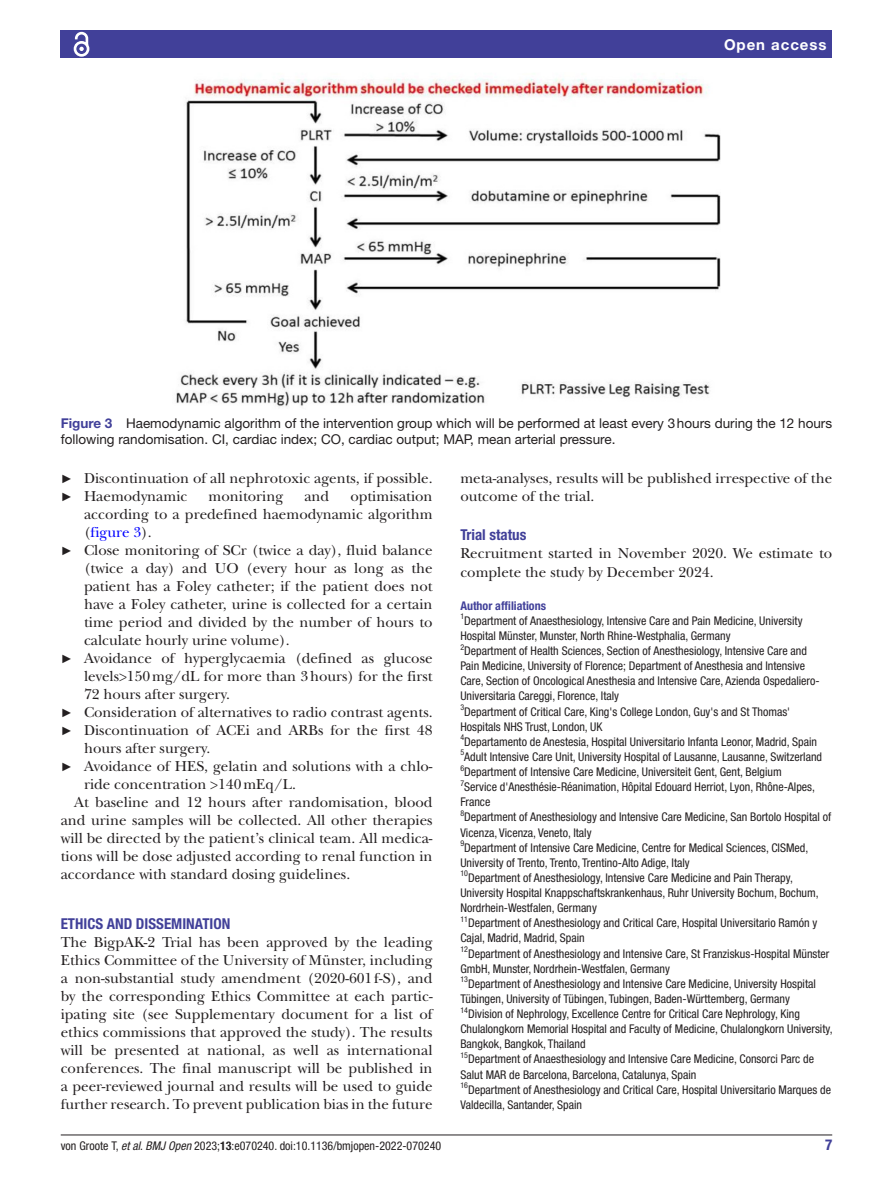
<style>
.page{position:relative;width:893px;height:1191px;background:#fff}
.page>*{position:absolute;margin:0;border:0;box-sizing:border-box;transform-origin:0 0}
.t1{font:15px/18px "New Baskerville";color:#231f20}
.t2{font:700 condensed 15px "Helvetica Neue LT Std";color:#414099}
.t3{font:700 15px "Helvetica Neue LT Std";letter-spacing:.065em;color:#fff}
.t4{font:15px "New Baskerville";color:#00f}
.t5{font:13.5px/16.2px "Helvetica Neue LT Std";color:#231f20}
.t6{font:condensed 12px/15.1px "Helvetica Neue LT Std";color:#231f20}
.t7{font:700 condensed 12px "Helvetica Neue LT Std";color:#414099}
.t8{font:condensed 7.95px "Helvetica Neue LT Std";color:#231f20}
.s1{font-weight:700;color:#414099}
.s2{font-family:"Arial";font-size:12px}
.s3{color:#231f20}
.s4{font-style:italic}
.s5{font-weight:700}
</style>
<div class="page">
<hr style="left:61px;top:1134px;width:771px;height:1px;background:#231f20">
<div style="left:61px;top:31px;width:771px;height:27px;background:#414099"></div>
<svg style="left:73px;top:31px;width:17px;height:26px"></svg>
<img style="left:176px;top:78px;width:545px;height:329px">
<p class="t3" style="left:724px;top:35px;width:104px">Open access</p>
<p class="t5" style="left:61px;top:414px;width:773px"><span class="s1">Figure 3</span> Haemodynamic algorithm of the intervention group which will be performed at least every 3hours during the 12 hours following randomisation. CI, cardiac index; CO, cardiac output; MAP, mean arterial pressure.</p>
<p class="t1" style="left:61px;top:469px;width:373px"><span class="s2">►</span> Discontinuation of all nephrotoxic agents, if possible. <span class="s2">►</span> Haemodynamic</p>
<p class="t1" style="left:209px;top:487px;width:76px">monitoring</p>
<p class="t1" style="left:304px;top:487px;width:26px">and</p>
<p class="t1" style="left:350px;top:487px;width:84px">optimisation</p>
<p class="t1" style="left:84px;top:505px;width:350px">according to a predefined haemodynamic algorithm</p>
<p class="t4" style="left:84px;top:523px;width:69px"><span class="s3">(</span>figure 3<span class="s3">).</span></p>
<p class="t1" style="left:61px;top:541px;width:373px"><span class="s2">►</span> Close monitoring of SCr (twice a day), fluid balance</p>
<p class="t1" style="left:84px;top:559px;width:350px">(twice a day) and UO (every hour as long as the</p>
<p class="t1" style="left:84px;top:577px;width:350px">patient has a Foley catheter; if the patient does not</p>
<p class="t1" style="left:84px;top:595px;width:350px">have a Foley catheter, urine is collected for a certain</p>
<p class="t1" style="left:84px;top:613px;width:350px">time period and divided by the number of hours to</p>
<p class="t1" style="left:84px;top:631px;width:207px">calculate hourly urine volume).</p>
<p class="t1" style="left:61px;top:649px;width:373px"><span class="s2">►</span> Avoidance of hyperglycaemia (defined as glucose</p>
<p class="t1" style="left:84px;top:667px;width:350px">levels&gt;150mg/dL for more than 3hours) for the first</p>
<p class="t1" style="left:84px;top:685px;width:147px">72 hours after surgery.</p>
<p class="t1" style="left:61px;top:703px;width:373px"><span class="s2">►</span> Consideration of alternatives to radio contrast agents.</p>
<p class="t1" style="left:61px;top:721px;width:373px"><span class="s2">►</span> Discontinuation of ACEi and ARBs for the first 48</p>
<p class="t1" style="left:84px;top:739px;width:128px">hours after surgery.</p>
<p class="t1" style="left:61px;top:757px;width:373px"><span class="s2">►</span> Avoidance of HES, gelatin and solutions with a chlo-</p>
<p class="t1" style="left:84px;top:775px;width:213px">ride concentration &gt;140mEq/L.</p>
<p class="t1" style="left:74px;top:793px;width:360px">At baseline and 12 hours after randomisation, blood</p>
<p class="t1" style="left:61px;top:811px;width:373px">and urine samples will be collected. All other therapies</p>
<p class="t1" style="left:61px;top:829px;width:373px">will be directed by the patient’s clinical team. All medica-</p>
<p class="t1" style="left:61px;top:847px;width:373px">tions will be dose adjusted according to renal function in</p>
<p class="t1" style="left:61px;top:865px;width:291px">accordance with standard dosing guidelines.</p>
<p class="t2" style="left:61px;top:915px;width:171px">ETHICS AND DISSEMINATION</p>
<p class="t1" style="left:61px;top:933px;width:373px;text-align:justify">The BigpAK-2 Trial has been approved by the leading Ethics Committee of the University of Münster, including a non-substantial study amendment (2020-601f-S), and by the corresponding Ethics Committee at each partic&shy;ipating site (see Supplementary document for a list of ethics commissions that approved the study). The results will be presented at national, as well as international conferences. The final manuscript will be published in a peer-reviewed journal and results will be used to guide further research. To prevent publication bias in the future</p>
<p class="t1" style="left:460px;top:469px;width:373px">meta-analyses, results will be published irrespective of the outcome of the trial.</p>
<p class="t2" style="left:460px;top:526px;width:68px">Trial status</p>
<p class="t1" style="left:460px;top:544px;width:373px">Recruitment started in November 2020. We estimate to complete the study by December 2024.</p>
<p class="t7" style="left:460px;top:598px;width:87px">Author affiliations</p>
<p class="t8" style="left:460px;top:612px;width:5px">1</p>
<p class="t6" style="left:460px;top:613px;width:344px;text-indent:4px">Department of Anaesthesiology, Intensive Care and Pain Medicine, University<br>Hospital Münster, Munster, North Rhine-Westphalia, Germany</p>
<p class="t8" style="left:460px;top:642px;width:5px">2</p>
<p class="t6" style="left:460px;top:643px;width:361px;text-indent:4px">Department of Health Sciences, Section of Anesthesiology, Intensive Care and Pain Medicine, University of Florence; Department of Anesthesia and Intensive Care, Section of Oncological Anesthesia and Intensive Care, Azienda Ospedaliero-Universitaria Careggi, Florence, Italy<br><sup>3</sup>Department of Critical Care, King's College London, Guy's and St Thomas' Hospitals NHS Trust, London, UK</p>
<p class="t8" style="left:460px;top:733px;width:5px">4</p>
<p class="t6" style="left:464px;top:734px;width:354px">Departamento de Anestesia, Hospital Universitario Infanta Leonor, Madrid, Spain</p>
<p class="t8" style="left:460px;top:748px;width:5px">5</p>
<p class="t6" style="left:464px;top:749px;width:359px">Adult Intensive Care Unit, University Hospital of Lausanne, Lausanne, Switzerland</p>
<p class="t8" style="left:460px;top:763px;width:5px">6</p>
<p class="t6" style="left:464px;top:764px;width:319px">Department of Intensive Care Medicine, Universiteit Gent, Gent, Belgium</p>
<p class="t8" style="left:460px;top:778px;width:5px">7</p>
<p class="t6" style="left:460px;top:779px;width:356px;text-indent:4px">Service d'Anesthésie-Réanimation, Hôpital Edouard Herriot, Lyon, Rhône-Alpes,<br>France</p>
<p class="t8" style="left:460px;top:808px;width:5px">8</p>
<p class="t6" style="left:460px;top:809px;width:372px;text-indent:4px">Department of Anesthesiology and Intensive Care Medicine, San Bortolo Hospital of<br>Vicenza, Vicenza, Veneto, Italy</p>
<p class="t8" style="left:460px;top:839px;width:5px">9</p>
<p class="t6" style="left:460px;top:839px;width:360px;text-indent:4px">Department of Intensive Care Medicine, Centre for Medical Sciences, CISMed, University of Trento, Trento, Trentino-Alto Adige, Italy<br><sup>10</sup>Department of Anesthesiology, Intensive Care Medicine and Pain Therapy, University Hospital Knappschaftskrankenhaus, Ruhr University Bochum, Bochum, Nordrhein-Westfalen, Germany</p>
<p class="t8" style="left:460px;top:914px;width:9px">11</p>
<p class="t6" style="left:460px;top:915px;width:359px;text-indent:8px">Department of Anesthesiology and Critical Care, Hospital Universitario Ramón y<br>Cajal, Madrid, Madrid, Spain</p>
<p class="t8" style="left:460px;top:944px;width:9px">12</p>
<p class="t6" style="left:460px;top:945px;width:371px;text-indent:8px">Department of Anesthesiology and Intensive Care, St Franziskus-Hospital Münster<br>GmbH, Munster, Nordrhein-Westfalen, Germany</p>
<p class="t8" style="left:460px;top:975px;width:9px">13</p>
<p class="t6" style="left:460px;top:976px;width:357px;text-indent:8px">Department of Anesthesiology and Intensive Care Medicine, University Hospital<br>Tübingen, University of Tübingen, Tubingen, Baden-Württemberg, Germany</p>
<p class="t8" style="left:460px;top:1005px;width:9px">14</p>
<p class="t6" style="left:460px;top:1006px;width:374px;text-indent:8px">Division of Nephrology, Excellence Centre for Critical Care Nephrology, King Chulalongkorn Memorial Hospital and Faculty of Medicine, Chulalongkorn University, Bangkok, Bangkok, Thailand<br><sup>15</sup>Department of Anaesthesiology and Intensive Care Medicine, Consorci Parc de Salut MAR de Barcelona, Barcelona, Catalunya, Spain<br><sup>16</sup>Department of Anesthesiology and Critical Care, Hospital Universitario Marques de Valdecilla, Santander, Spain</p>
<p class="t6" style="left:61px;top:1137px;width:382px">von Groote T, <span class="s4">et al</span>. <span class="s4">BMJ Open</span> 2023;<span class="s5">13</span>:e070240. doi:10.1136/bmjopen-2022-070240</p>
<p class="t2" style="left:825px;top:1135px;width:9px">7</p>
</div>
